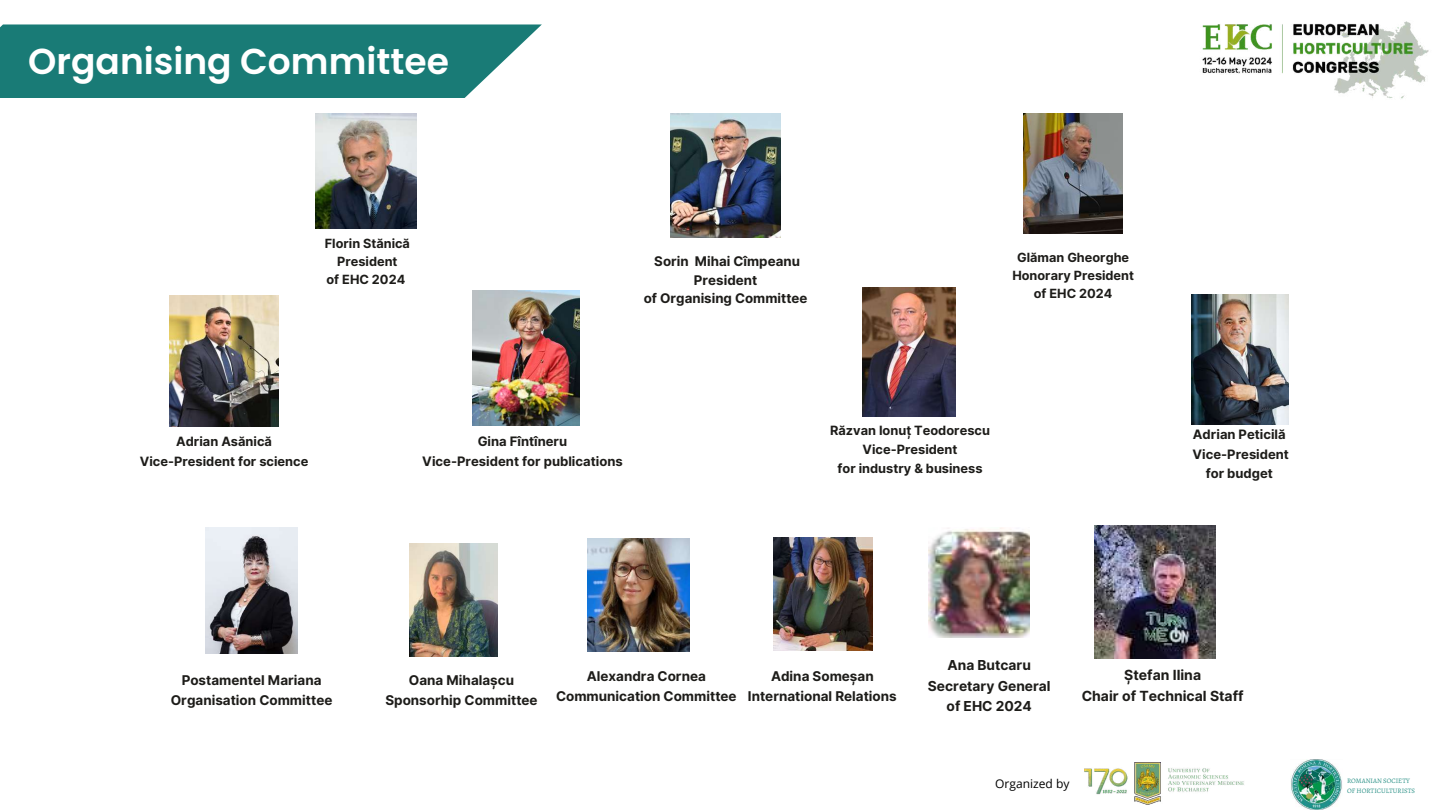
<style>
.page{position:relative;width:1440px;height:810px;background:#fff}
.page>*{position:absolute;margin:0;border:0;box-sizing:border-box;transform-origin:0 0}
.t1{font:600 36px "Poppins";color:#fff}
.t2{font:700 14px/21px "Inter";color:#1d1c19;text-align:center}
.t3{font:700 13.7px/20.6px "Inter";color:#1d1c19;text-align:center}
.t4{font:700 13.5px/20.2px "Inter";color:#1d1c19;text-align:center}
.t5{font:700 13.4px/20.2px "Inter";color:#1d1c19;text-align:center}
.t6{font:700 13.3px/18.6px "Inter";color:#1d1c19;text-align:center}
.t7{font:700 13px/19.5px "Inter";color:#1d1c19;text-align:center}
.t8{font:700 12.8px/19.2px "Inter";color:#1d1c19;text-align:center}
.t9{font:700 12.7px/17.8px "Inter";color:#1d1c19;text-align:center}
.t10{font:12px "Open Sans";color:#000}
.t11{font:6.8px/10.2px "Alegreya";color:#2b9187}
</style>
<div class="page">
<img style="left:1202px;top:21px;width:227px;height:78px">
<svg style="left:0;top:24px;width:542px;height:74px;background:#2a8580"></svg>
<img style="left:315px;top:113px;width:101px;height:115px">
<img style="left:670px;top:113px;width:111px;height:125px">
<img style="left:1024px;top:113px;width:99px;height:120px">
<img style="left:170px;top:295px;width:108px;height:131px">
<img style="left:472px;top:291px;width:107px;height:135px">
<img style="left:863px;top:287px;width:92px;height:130px">
<img style="left:1192px;top:294px;width:97px;height:130px">
<img style="left:929px;top:527px;width:100px;height:110px">
<img style="left:587px;top:538px;width:102px;height:114px">
<img style="left:1094px;top:526px;width:121px;height:132px">
<img style="left:1291px;top:759px;width:51px;height:50px">
<img style="left:1085px;top:762px;width:159px;height:43px">
<img style="left:773px;top:537px;width:99px;height:114px">
<img style="left:409px;top:544px;width:89px;height:112px">
<img style="left:206px;top:527px;width:91px;height:126px">
<h1 class="t1" style="left:28px;top:36px;width:422px">Organising Committee</h1>
<p class="t9" style="left:325px;top:235px;width:87px">Florin Stănică<br>President<br>of EHC 2024</p>
<p class="t6" style="left:644px;top:252px;width:165px">Sorin Mihai Cîmpeanu<br>President<br>of Organising Committee</p>
<p class="t9" style="left:1012px;top:249px;width:123px">Glăman Gheorghe<br>Honorary President of EHC 2024</p>
<p class="t8" style="left:140px;top:432px;width:170px">Adrian Asănică<br>Vice-President for science</p>
<p class="t7" style="left:422px;top:432px;width:202px">Gina Fîntîneru<br>Vice-President for publications</p>
<p class="t8" style="left:830px;top:421px;width:161px">Răzvan Ionuț Teodorescu<br>Vice-President<br>for industry &amp; business</p>
<p class="t7" style="left:1193px;top:425px;width:98px">Adrian Peticilă<br>Vice-President for budget</p>
<p class="t5" style="left:171px;top:670px;width:163px">Postamentel Mariana<br>Organisation Committee</p>
<p class="t5" style="left:385px;top:670px;width:154px">Oana Mihalașcu<br>Sponsorhip Committee</p>
<p class="t5" style="left:556px;top:666px;width:182px">Alexandra Cornea<br>Communication Committee</p>
<p class="t4" style="left:748px;top:666px;width:150px">Adina Someșan<br>International Relations</p>
<p class="t3" style="left:928px;top:655px;width:124px">Ana Butcaru<br>Secretary General of EHC 2024</p>
<p class="t2" style="left:1082px;top:664px;width:163px">Ștefan Ilina<br>Chair of Technical Staff</p>
<p class="t10" style="left:995px;top:775px;width:76px">Organized by</p>
<p class="t11" style="left:1347px;top:776px;width:70px">ROMANIAN SOCIETY<br>OF HORTICULTURISTS</p>
</div>
